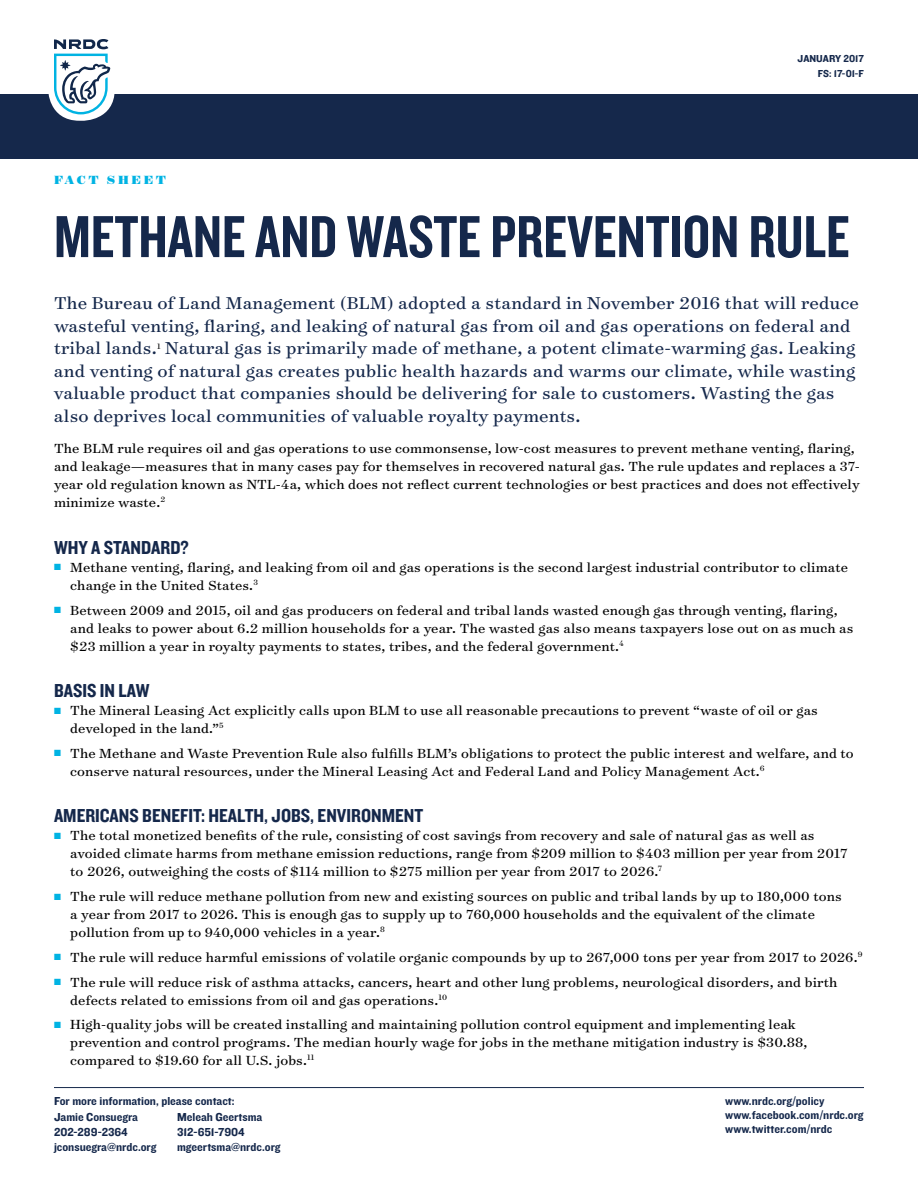
<style>
.page{position:relative;width:918px;height:1188px;background:#fff}
.page>*{position:absolute;margin:0;border:0;box-sizing:border-box;transform-origin:0 0}
.t1{font:61.5px "Knockout 49 Liteweight";color:#15284b}
.t2{font:19.5px/22.5px "Surveyor Text";letter-spacing:.01em;color:#15284b}
.t3{font:19.5px "Knockout 50 Welterweight";color:#15284b}
.t4{font:15px/18px "Surveyor Text";letter-spacing:.01em;color:#000}
.t5{font:900 13.5px "Surveyor Display";letter-spacing:.195em;color:#00b3e3}
.t6{font:12px/15.3px "Knockout 51 Middleweight";color:#15284b}
.t7{font:10.5px/15px "Knockout 51 Middleweight";color:#15284b;text-align:right}
.t8{font:8.7px "Surveyor Text";color:#000}
.s1{color:#00b3e3}
</style>
<div class="page">
<div style="left:0;top:94px;width:918px;height:65px;background:#15284b"></div>
<div style="left:48px;top:26px;width:67px;height:95px;background:#fff;border-radius:31px"></div>
<svg style="left:54px;top:39px;width:56px;height:75px"></svg>
<hr style="left:54px;top:1087px;width:810px;height:1px;background:#15284b">
<p class="t7" style="left:798px;top:51px;width:68px">JANUARY 2017<br>FS: 17-01-F</p>
<p class="t5" style="left:54px;top:171px;width:113px">FACT SHEET</p>
<h1 class="t1" style="left:54px;top:198px;width:797px">METHANE AND WASTE PREVENTION RULE</h1>
<p class="t2" style="left:54px;top:291px;width:806px">The Bureau of Land Management (BLM) adopted a standard in November 2016 that will reduce wasteful venting, flaring, and leaking of natural gas from oil and gas operations on federal and tribal lands. Natural gas is primarily made of methane, a potent climate-warming gas. Leaking</p>
<p class="t8" style="left:157px;top:341px;width:5px">1</p>
<p class="t2" style="left:54px;top:359px;width:803px">and venting of natural gas creates public health hazards and warms our climate, while wasting valuable product that companies should be delivering for sale to customers. Wasting the gas also deprives local communities of valuable royalty payments.</p>
<p class="t4" style="left:54px;top:439px;width:807px">The BLM rule requires oil and gas operations to use commonsense, low-cost measures to prevent methane venting, flaring, and leakage—measures that in many cases pay for themselves in recovered natural gas. The rule updates and replaces a 37- year old regulation known as NTL-4a, which does not reflect current technologies or best practices and does not effectively minimize waste.<sup>2</sup></p>
<h2 class="t3" style="left:54px;top:535px;width:136px">WHY A STANDARD?</h2>
<p class="t4" style="left:70px;top:558px;width:779px;text-indent:-16px"><span class="s1">■</span> Methane venting, flaring, and leaking from oil and gas operations is the second largest industrial contributor to climate change in the United States.<sup>3</sup></p>
<p class="t4" style="left:70px;top:600px;width:785px;text-indent:-16px"><span class="s1">■</span> Between 2009 and 2015, oil and gas producers on federal and tribal lands wasted enough gas through venting, flaring, and leaks to power about 6.2 million households for a year. The wasted gas also means taxpayers lose out on as much as $23 million a year in royalty payments to states, tribes, and the federal government.<sup>4</sup></p>
<h2 class="t3" style="left:54px;top:678px;width:97px">BASIS IN LAW</h2>
<p class="t4" style="left:70px;top:701px;width:749px;text-indent:-16px"><span class="s1">■</span> The Mineral Leasing Act explicitly calls upon BLM to use all reasonable precautions to prevent “waste of oil or gas developed in the land.”<sup>5</sup></p>
<p class="t4" style="left:70px;top:744px;width:785px;text-indent:-16px"><span class="s1">■</span> The Methane and Waste Prevention Rule also fulfills BLM’s obligations to protect the public interest and welfare, and to conserve natural resources, under the Mineral Leasing Act and Federal Land and Policy Management Act.<sup>6</sup></p>
<h2 class="t3" style="left:54px;top:803px;width:371px">AMERICANS BENEFIT: HEALTH, JOBS, ENVIRONMENT</h2>
<p class="t4" style="left:70px;top:826px;width:779px;text-indent:-16px"><span class="s1">■</span> The total monetized benefits of the rule, consisting of cost savings from recovery and sale of natural gas as well as avoided climate harms from methane emission reductions, range from $209 million to $403 million per year from 2017 to 2026, outweighing the costs of $114 million to $275 million per year from 2017 to 2026.<sup>7</sup></p>
<p class="t4" style="left:70px;top:887px;width:773px;text-indent:-16px"><span class="s1">■</span> The rule will reduce methane pollution from new and existing sources on public and tribal lands by up to 180,000 tons a year from 2017 to 2026. This is enough gas to supply up to 760,000 households and the equivalent of the climate pollution from up to 940,000 vehicles in a year.<sup>8</sup></p>
<p class="t4" style="left:54px;top:948px;width:810px"><span class="s1">■</span> The rule will reduce harmful emissions of volatile organic compounds by up to 267,000 tons per year from 2017 to 2026.<sup>9</sup></p>
<p class="t4" style="left:70px;top:972px;width:769px;text-indent:-16px"><span class="s1">■</span> The rule will reduce risk of asthma attacks, cancers, heart and other lung problems, neurological disorders, and birth defects related to emissions from oil and gas operations.<sup>10</sup></p>
<p class="t4" style="left:70px;top:1015px;width:739px;text-indent:-16px"><span class="s1">■</span> High-quality jobs will be created installing and maintaining pollution control equipment and implementing leak prevention and control programs. The median hourly wage for jobs in the methane mitigation industry is $30.88, compared to $19.60 for all U.S. jobs.<sup>11</sup></p>
<p class="t6" style="left:54px;top:1092px;width:182px">For more information, please contact:<br>Jamie Consuegra<br>202-289-2364<br>jconsuegra@nrdc.org</p>
<p class="t6" style="left:725px;top:1093px;width:140px;line-height:14.4px">www.nrdc.org/policy www.facebook.com/nrdc.org www.twitter.com/nrdc</p>
<p class="t6" style="left:177px;top:1109px;width:105px">Meleah Geertsma<br>312-651-7904 mgeertsma@nrdc.org</p>
</div>
